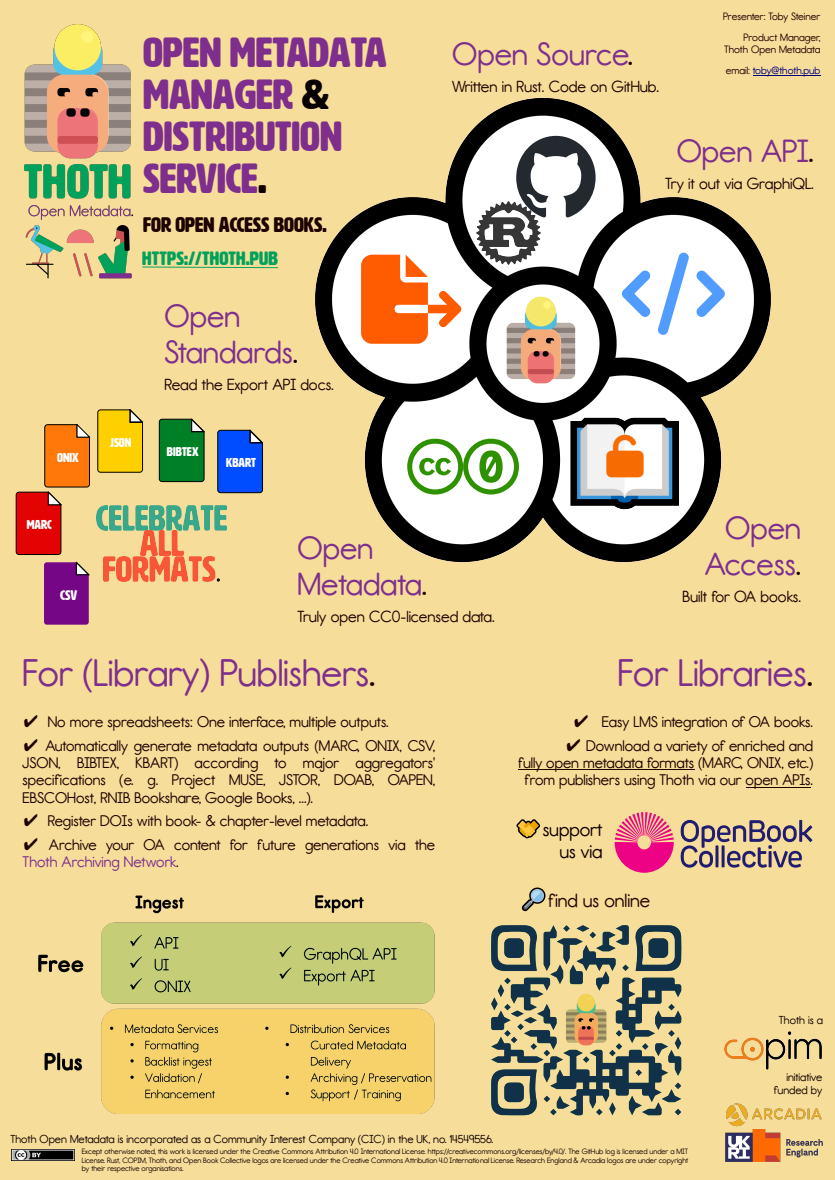
<style>
.page{position:relative;width:835px;height:1180px;background:#fff}
.page>*{position:absolute;margin:0;border:0;box-sizing:border-box;transform-origin:0 0}
.t1{font:42px/42px "HWT Artz W00";color:#7e2f8e}
.t2{font:42px "Report";color:#7e2f8e}
.t3{font:35px/35.8px "Report";color:#7e2f8e}
.t4{font:21px "HWT Artz W00";color:#1d0300}
.t5{font:21px "Report";color:#230500}
.t6{font:21px/21.5px "Report";color:#110100;text-align:right}
.t7{font:19.25px "HWT Artz W00";letter-spacing:.01em;color:#00a15b}
.t8{font:17.5px "Report";color:#1d0300}
.t9{font:16.8px/17.2px "Report";color:#1d0300;text-align:right}
.t10{font:13.54px "HWT Artz W00";color:#fff}
.t11{font:12.6px/12.9px "Report";color:#110100;text-align:right}
.t12{font:12.6px "HWT Artz W00";color:#fff}
.t13{font:11.62px/21.1px "Report";color:#230000;text-align:right}
.t14{font:8.4px/8.6px "Report";color:#110100;text-align:justify}
.s1{color:#060000}
.s2{color:#110200}
.s3{color:#170200}
.s4{color:#1d0300}
.s5{color:#01007a}
.s6{font-family:"MS UI Gothic"}
.s7{color:#7e2f8e}
</style>
<div class="page">
<div style="left:0;top:0;width:834px;height:1180px;background:#f7dd9a"></div>
<svg style="left:151px;top:266px;width:127px;height:2px"></svg>
<img style="left:22px;top:884px;width:426px;height:230px">
<img style="left:725px;top:1130px;width:97px;height:31px">
<img style="left:723px;top:1099px;width:101px;height:30px">
<img style="left:724px;top:1023px;width:98px;height:47px">
<hr style="left:518px;top:769px;width:176px;height:1px;background:#1d0300">
<hr style="left:745px;top:786px;width:65px;height:1px;background:#1d0300">
<img style="left:310px;top:94px;width:465px;height:472px">
<svg style="left:516px;top:819px;width:24px;height:19px"></svg>
<svg style="left:516px;top:136px;width:79px;height:81px"></svg>
<img style="left:477px;top:201px;width:63px;height:63px">
<svg style="left:680px;top:820px;width:132px;height:47px;background:#ae9c8b"></svg>
<svg style="left:614px;top:812px;width:59px;height:61px;background:#f1648e"></svg>
<hr style="left:752px;top:75px;width:68px;height:1px;background:#01007a">
<img style="left:6px;top:11px;width:145px;height:286px">
<img style="left:497px;top:291px;width:87px;height:99px">
<div style="left:478px;top:912px;width:216px;height:216px;background:#f7dd9a"></div>
<svg style="left:490px;top:887px;width:191px;height:241px;background:#aca47e"></svg>
<svg style="left:596px;top:1108px;width:6px;height:7px"></svg>
<svg style="left:674px;top:1109px;width:7px;height:6px"></svg>
<svg style="left:16px;top:424px;width:74px;height:131px;background:#e78046"></svg>
<svg style="left:97px;top:409px;width:46px;height:63px;background:#ebc10a"></svg>
<svg style="left:159px;top:419px;width:45px;height:63px;background:#0b7c2a"></svg>
<svg style="left:217px;top:430px;width:46px;height:63px;background:#0c4ee7"></svg>
<svg style="left:44px;top:562px;width:45px;height:63px;background:#7a1387"></svg>
<img style="left:96px;top:505px;width:131px;height:25px">
<img style="left:140px;top:531px;width:43px;height:25px">
<img style="left:104px;top:556px;width:115px;height:25px">
<img style="left:11px;top:1149px;width:63px;height:12px">
<svg style="left:621px;top:252px;width:104px;height:83px"></svg>
<svg style="left:407px;top:438px;width:112px;height:56px"></svg>
<svg style="left:361px;top:255px;width:100px;height:89px"></svg>
<svg style="left:570px;top:417px;width:109px;height:92px"></svg>
<p class="t12" style="left:57px;top:451px;width:23px">ONIX</p>
<p class="t12" style="left:27px;top:517px;width:27px">MARC</p>
<p class="t10" style="left:60px;top:588px;width:19px">CSV</p>
<h1 class="t1" style="left:143px;top:32px;width:245px">OPEN METADATA<br>MANAGER <span class="s1">&amp;<br></span>DISTRIBUTION<br>SERVICE<span class="s2">.</span></h1>
<p class="t4" style="left:143px;top:213px;width:185px">FOR OPEN ACCESS BOOKS.</p>
<p class="t7" style="left:142px;top:248px;width:137px">HTTPS://THOTH.PUB</p>
<h2 class="t3" style="left:164px;top:302px;width:135px">Open<br>Standards<span class="s3">.</span></h2>
<p class="t8" style="left:164px;top:379px;width:171px">Read the Export API docs.</p>
<p class="t12" style="left:110px;top:436px;width:23px">JSON</p>
<p class="t12" style="left:167px;top:445px;width:33px">BIBTEX</p>
<p class="t12" style="left:226px;top:456px;width:31px">KBART</p>
<h2 class="t3" style="left:452px;top:40px;width:182px">Open Source<span class="s4">.</span></h2>
<p class="t8" style="left:452px;top:80px;width:208px">Written in Rust. Code on GitHub.</p>
<p class="t13" style="left:723px;top:7px;width:99px">Presenter: Toby Steiner<br>Product Manager,</p>
<p class="t13" style="left:724px;top:40px;width:98px;text-align:left">Thoth Open Metadata email: <span class="s5">toby@thoth.pub</span></p>
<h2 class="t3" style="left:676px;top:137px;width:139px">Open API<span class="s4">.</span></h2>
<p class="t8" style="left:665px;top:178px;width:150px">Try it out via GraphiQL.</p>
<h2 class="t3" style="left:297px;top:534px;width:131px">Open<br>Metadata<span class="s4">.</span></h2>
<p class="t8" style="left:297px;top:610px;width:199px">Truly open CC0-licensed data.</p>
<h2 class="t3" style="left:704px;top:514px;width:98px;text-align:center">Open<br>Access<span class="s4">.</span></h2>
<p class="t8" style="left:682px;top:590px;width:120px">Built for OA books.</p>
<h1 class="t2" style="left:23px;top:659px;width:354px">For (Library) Publishers<span class="s4">.</span></h1>
<p class="t9" style="left:23px;top:715px;width:367px"><span class="s6">✔</span> No more spreadsheets: One interface, multiple outputs.</p>
<p class="t9" style="left:23px;top:739px;width:414px;text-align:justify"><span class="s6">✔</span> Automatically generate metadata outputs (MARC, ONIX, CSV, JSON, BIBTEX, KBART) according to major aggregators' specifications (e. g. Project MUSE, JSTOR, DOAB, OAPEN, EBSCOHost, RNIB Bookshare, Google Books, ...).</p>
<p class="t9" style="left:23px;top:814px;width:347px"><span class="s6">✔</span> Register DOIs with book- &amp; chapter-level metadata.</p>
<p class="t9" style="left:23px;top:838px;width:414px;text-align:left"><span class="s6">✔</span> Archive your OA content for future generations via the<br><span class="s7">Thoth Archiving Network</span>.</p>
<h1 class="t2" style="left:617px;top:659px;width:197px">For Libraries<span class="s4">.</span></h1>
<p class="t9" style="left:572px;top:715px;width:242px"><span class="s6">✔</span> Easy LMS integration of OA books.</p>
<p class="t9" style="left:518px;top:739px;width:296px"><span class="s6">✔</span> Download a variety of enriched and<br>fully open metadata formats (MARC, ONIX, etc.) from publishers using Thoth via our open APIs.</p>
<p class="t6" style="left:542px;top:821px;width:61px">support us via</p>
<p class="t5" style="left:548px;top:893px;width:103px">find us online</p>
<p class="t11" style="left:778px;top:1015px;width:46px">Thoth is a</p>
<p class="t11" style="left:773px;top:1072px;width:50px">initiative funded by</p>
<p class="t11" style="left:10px;top:1134px;width:484px">Thoth Open Metadata is incorporated as a Community Interest Company (CIC) in the UK, no. 14549556.</p>
<p class="t14" style="left:82px;top:1148px;width:608px">Except otherwise noted, this work is licensed under the Creative Commons Attribution 4.0 International License. https://creativecommons.org/licenses/by/4.0/. The GitHub log is licensed under a MIT License. Rust, COPIM, Thoth, and Open Book Collective logos are licensed under the Creative Commons Attribution 4.0 International License. Research England &amp; Arcadia logos are under copyright by their respective organisations.</p>
</div>
